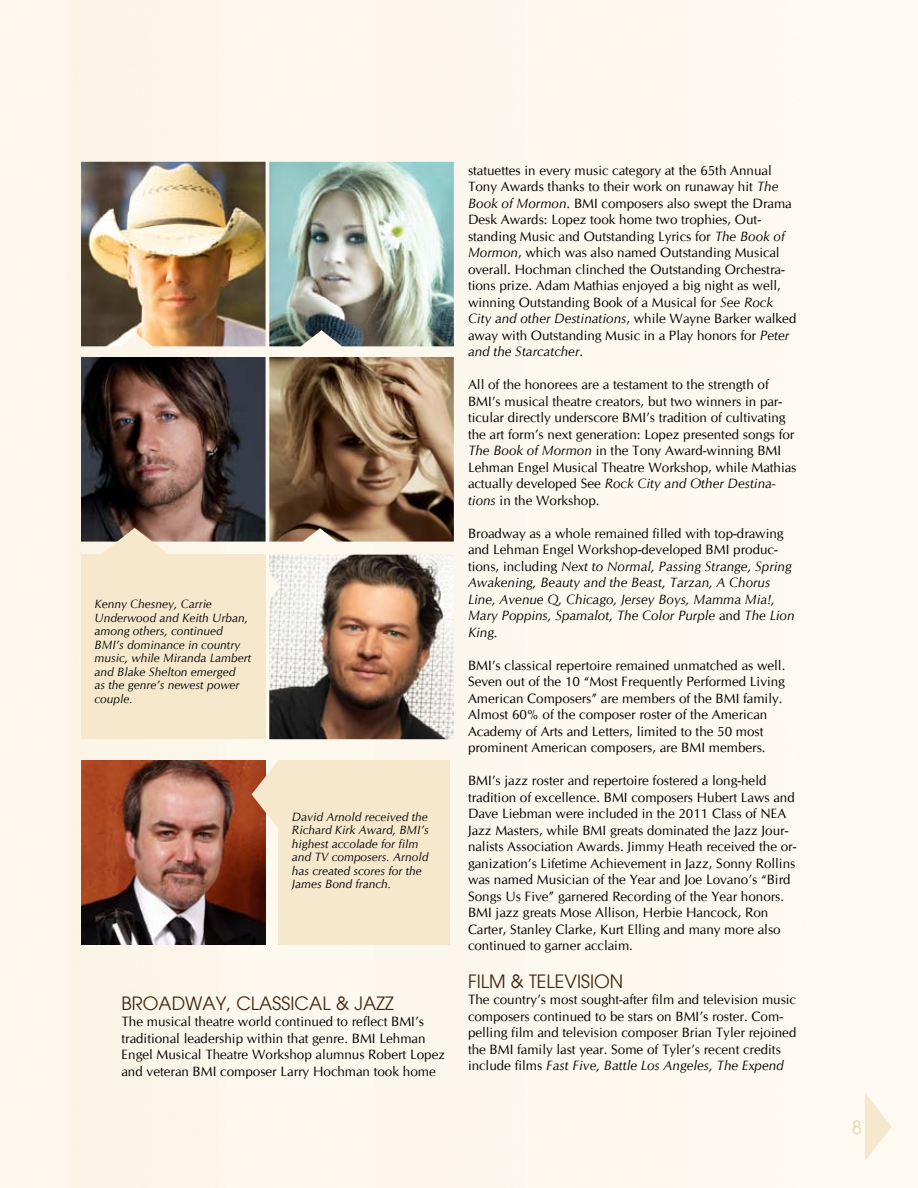
<style>
.page{position:relative;width:918px;height:1188px;background:#fff}
.page>*{position:absolute;margin:0;border:0;box-sizing:border-box;transform-origin:0 0}
.t1{font:18px "Avant Garde";color:#402713}
.t2{font:18px "Avant Garde";color:#e6d6aa}
.t3{font:13.5px/16.5px "CG Omega";color:#000}
.t4{font:italic 13.5px/16.5px "CG Omega";color:#000}
.t5{font:italic 12px/13.5px "CG Omega";color:#000}
.s1{font-style:italic}
.s2{font-style:normal}
</style>
<div class="page">
<svg style="left:865px;top:1093px;width:27px;height:68px"></svg>
<img style="left:81px;top:162px;width:185px;height:184px">
<img style="left:269px;top:162px;width:185px;height:184px">
<img style="left:81px;top:357px;width:185px;height:185px">
<svg style="left:100px;top:528px;width:69px;height:27px;background:#c2b09e"></svg>
<div style="left:81px;top:555px;width:185px;height:184px;background:#f6e8cd"></div>
<img style="left:269px;top:357px;width:185px;height:185px">
<img style="left:269px;top:555px;width:185px;height:184px">
<img style="left:81px;top:760px;width:185px;height:185px">
<svg style="left:252px;top:760px;width:26px;height:69px;background:#d6a88c"></svg>
<div style="left:278px;top:760px;width:172px;height:184px;background:#f6e8cd"></div>
<p class="t5" style="left:94px;top:598px;width:158px">Kenny Chesney, Carrie<br>Underwood and Keith Urban, among others, continued<br>BMI’s dominance in country music, while Miranda Lambert and Blake Shelton emerged<br>as the genre’s newest power couple.</p>
<p class="t5" style="left:292px;top:810px;width:138px">David Arnold received the<br>Richard Kirk Award, BMI’s highest accolade for film and TV composers. Arnold has created scores for the<br>James Bond franch.</p>
<h1 class="t1" style="left:122px;top:992px;width:25px">BROA</h1>
<h1 class="t1" style="left:172px;top:992px;width:224px">DWAY, CLASSICAL &amp; JAZZ</h1>
<p class="t3" style="left:122px;top:1013px;width:325px">The musical theatre world continued to reflect BMI’s traditional leadership within that genre. BMI Lehman Engel Musical Theatre Workshop alumnus Robert Lopez and veteran BMI composer Larry Hochman took home</p>
<p class="t3" style="left:468px;top:162px;width:330px">statuettes in every music category at the 65th Annual Tony Awards thanks to their work on runaway hit <span class="s1">The Book of Mormon</span>. BMI composers also swept the Drama Desk Awards: Lopez took home two trophies, Out&shy;standing Music and Outstanding Lyrics for <span class="s1">The Book of Mormon</span>, which was also named Outstanding Musical overall. Hochman clinched the Outstanding Orchestra&shy;tions prize. Adam Mathias enjoyed a big night as well, winning Outstanding Book of a Musical for <span class="s1">See Rock City and other Destinations</span>, while Wayne Barker walked away with Outstanding Music in a Play honors for <span class="s1">Peter and the Starcatcher</span>.</p>
<p class="t3" style="left:468px;top:376px;width:330px">All of the honorees are a testament to the strength of BMI’s musical theatre creators, but two winners in par&shy;ticular directly underscore BMI’s tradition of cultivating the art form’s next generation: Lopez presented songs for <span class="s1">The Book of Mormon</span> in the Tony Award-winning BMI Lehman Engel Musical Theatre Workshop, while Mathias actually developed See <span class="s1">Rock City and Other Destina&shy;tions</span> in the Workshop.</p>
<p class="t4" style="left:468px;top:525px;width:328px"><span class="s2">Broadway as a whole remained filled with top-drawing and Lehman Engel Workshop-developed BMI produc&shy;tions, including</span> Next to Normal, Passing Strange, Spring Awakening, Beauty and the Beast, Tarzan, A Chorus Line, Avenue Q, Chicago, Jersey Boys, Mamma Mia!, Mary Poppins, Spamalot, The Color Purple <span class="s2">and</span> The Lion King.</p>
<p class="t3" style="left:468px;top:657px;width:319px">BMI’s classical repertoire remained unmatched as well.<br>Seven out of the 10 “Most Frequently Performed Living American Composers” are members of the BMI family.<br>Almost 60% of the composer roster of the American Academy of Arts and Letters, limited to the 50 most prominent American composers, are BMI members.</p>
<p class="t3" style="left:468px;top:772px;width:330px">BMI’s jazz roster and repertoire fostered a long-held tradition of excellence. BMI composers Hubert Laws and Dave Liebman were included in the 2011 Class of NEA Jazz Masters, while BMI greats dominated the Jazz Jour&shy;nalists Association Awards. Jimmy Heath received the or&shy;ganization’s Lifetime Achievement in Jazz, Sonny Rollins was named Musician of the Year and Joe Lovano’s “Bird Songs Us Five” garnered Recording of the Year honors.<br>BMI jazz greats Mose Allison, Herbie Hancock, Ron Carter, Stanley Clarke, Kurt Elling and many more also continued to garner acclaim.</p>
<h1 class="t1" style="left:468px;top:970px;width:157px">FIL M &amp; TELEVISION</h1>
<p class="t3" style="left:468px;top:991px;width:330px">The country’s most sought-after film and television music composers continued to be stars on BMI’s roster. Com&shy;pelling film and television composer Brian Tyler rejoined the BMI family last year. Some of Tyler’s recent credits include films <span class="s1">Fast Five, Battle Los Angeles, The Expend</span></p>
<h1 class="t2" style="left:852px;top:1116px;width:11px">8</h1>
</div>
